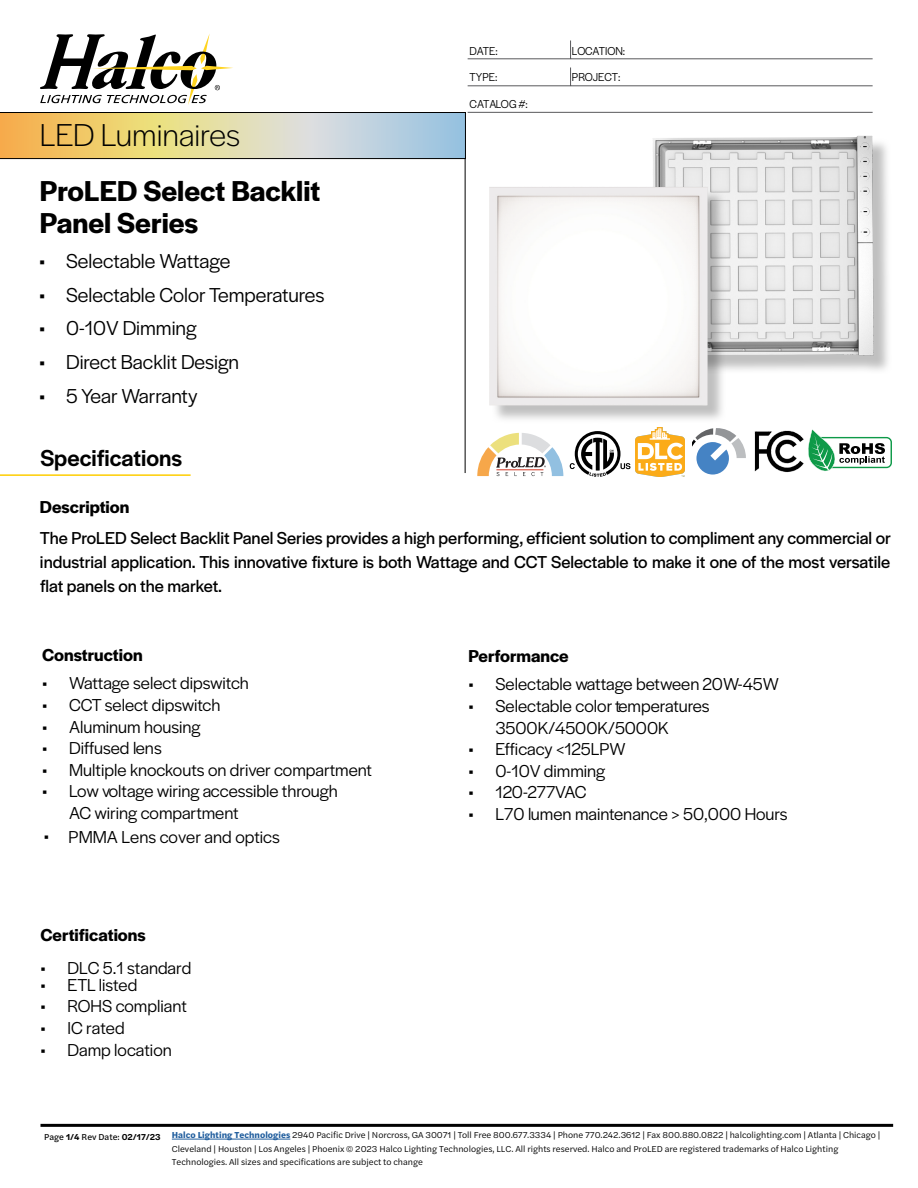
<style>
.page{position:relative;width:918px;height:1188px;background:#fff}
.page>*{position:absolute;margin:0;border:0;box-sizing:border-box;transform-origin:0 0}
.t1{font:300 33px "Halyard Display";color:#000}
.t2{font:600 30px/31.5px "Halyard Display";color:#000}
.t3{font:500 24px "Halyard Display";color:#000}
.t4{font:21px "Halyard Display";color:#000}
.t5{font:18px/21.6px "Halyard Display";color:#000}
.t6{font:18px/24px "Halyard Display";color:#000;text-align:justify}
.t7{font:600 18px "Halyard Display";color:#000}
.t8{font:12px "Halyard Display";color:#000;scale:.95 1}
.t9{font:12px "Halyard Display";letter-spacing:-.02em;color:#000;scale:.95 1}
.t10{font:9px/14.2px "Halyard Text";color:#000}
.s1{font-style:inherit}
.s2{font-weight:600}
.s3{font-weight:700;color:#215e9e}
</style>
<div class="page">
<hr style="left:465px;top:121px;width:1px;height:352px;background:#000">
<svg style="left:0;top:112px;width:466px;height:47px"></svg>
<svg style="left:40px;top:34px;width:193px;height:71px"></svg>
<svg style="left:570px;top:431px;width:60px;height:46px"></svg>
<svg style="left:808px;top:429px;width:84px;height:42px"></svg>
<hr style="left:0;top:474px;width:191px;height:2px;background:#fecd00">
<hr style="left:172px;top:1139px;width:118px;height:1px;background:#215e9e">
<hr style="left:40px;top:1124px;width:853px;height:3px;background:#000">
<svg style="left:477px;top:433px;width:86px;height:43px"></svg>
<img style="left:754px;top:430px;width:50px;height:43px">
<svg style="left:693px;top:428px;width:53px;height:47px"></svg>
<hr style="left:468px;top:59px;width:405px;height:1px;background:#59595c">
<svg style="left:570px;top:41px;width:1px;height:18px"></svg>
<hr style="left:468px;top:86px;width:405px;height:1px;background:#59595c">
<svg style="left:570px;top:68px;width:1px;height:18px"></svg>
<hr style="left:468px;top:112px;width:405px;height:1px;background:#59595c">
<svg style="left:726px;top:142px;width:162px;height:229px"></svg>
<img style="left:653px;top:136px;width:221px;height:220px">
<svg style="left:495px;top:189px;width:231px;height:230px"></svg>
<img style="left:489px;top:187px;width:219px;height:219px">
<img style="left:636px;top:428px;width:49px;height:49px">
<h1 class="t1" style="left:40px;top:112px;width:202px">LED Luminaires</h1>
<h2 class="t2" style="left:40px;top:174px;width:282px">ProLED Select Backlit<br>Panel Series</h2>
<p class="t4" style="left:39px;top:246px;width:193px">• Selectable Wattage</p>
<p class="t4" style="left:39px;top:280px;width:287px">• Selectable Color Temperatures</p>
<p class="t4" style="left:39px;top:314px;width:159px">• 0-10V Dimming</p>
<p class="t4" style="left:39px;top:347px;width:202px">• Direct Backlit Design</p>
<p class="t4" style="left:39px;top:381px;width:160px">• 5 Year Warranty</p>
<p class="t8" style="left:470px;top:42px;width:31px">DATE:</p>
<p class="t8" style="left:572px;top:42px;width:58px">LOCATION:</p>
<p class="t8" style="left:470px;top:69px;width:31px">TYPE:</p>
<p class="t8" style="left:572px;top:69px;width:53px">PROJECT:</p>
<p class="t9" style="left:470px;top:95px;width:63px">CATALOG #:</p>
<h3 class="t3" style="left:40px;top:441px;width:143px">Specifications</h3>
<p class="t7" style="left:40px;top:495px;width:91px">Description</p>
<p class="t6" style="left:40px;top:525px;width:853px">The ProLED Select Backlit Panel Series provides a high performing, efficient solution to compliment any commercial or industrial application. This innovative fixture is both Wattage and CCT Selectable to make it one of the most versatile flat panels on the market.</p>
<p class="t7" style="left:42px;top:642px;width:102px">Construction</p>
<p class="t5" style="left:42px;top:672px;width:208px">• Wattage select dipswitch</p>
<p class="t5" style="left:42px;top:693px;width:180px">• CCT select dipswitch</p>
<p class="t5" style="left:42px;top:715px;width:160px">• Aluminum housing</p>
<p class="t5" style="left:42px;top:736px;width:121px">• Diffused lens</p>
<p class="t5" style="left:42px;top:758px;width:331px">• Multiple knockouts on driver compartment</p>
<p class="t5" style="left:69px;top:780px;width:270px;text-indent:-27px">• Low voltage wiring accessible through<br>AC wiring compartment</p>
<p class="t5" style="left:44px;top:826px;width:238px">• PMMA Lens cover and optics</p>
<p class="t7" style="left:40px;top:922px;width:107px">Certifications</p>
<p class="t5" style="left:40px;top:956px;width:153px">• DLC 5.1 standard</p>
<p class="t5" style="left:40px;top:973px;width:98px">• ETL listed</p>
<p class="t5" style="left:40px;top:995px;width:148px">• ROHS compliant</p>
<p class="t5" style="left:40px;top:1016px;width:86px">• IC rated</p>
<p class="t5" style="left:40px;top:1038px;width:133px">• Damp location</p>
<p class="t7" style="left:468px;top:643px;width:102px">Performance</p>
<p class="t5" style="left:468px;top:673px;width:312px">• Selectable wattage between 20W-45W</p>
<p class="t5" style="left:495px;top:694px;width:216px;text-indent:-27px">• Selectable colortemperatures<br>3500K/4500K/5000K</p>
<p class="t5" style="left:468px;top:737px;width:159px">• Efficacy &lt;125LPW</p>
<p class="t5" style="left:468px;top:759px;width:138px">• 0-10V dimming</p>
<p class="t5" style="left:468px;top:781px;width:120px">• 120-277VAC</p>
<p class="t5" style="left:468px;top:802px;width:321px">• L70 lumen maintenance &gt; 50,000 Hours</p>
<p class="t10" style="left:172px;top:1128px;width:710px;text-indent:-128px"><span class="s1">Page</span> <span class="s2">1/4</span> <span class="s1">Rev Date:</span> <span class="s2">02/17/23</span> <span class="s3">Halco Lighting Technologies</span> 2940 Pacific Drive | Norcross, GA 30071 | Toll Free 800.677.3334 | Phone 770.242.3612 | Fax 800.880.0822 | halcolighting.com | Atlanta | Chicago |<br>Cleveland | Houston | Los Angeles | Phoenix © 2023 Halco Lighting Technologies, LLC. All rights reserved. Halco and ProLED are registered trademarks of Halco Lighting</p>
<p class="t10" style="left:172px;top:1154px;width:253px">Technologies. All sizes and specifications are subject to change</p>
</div>
